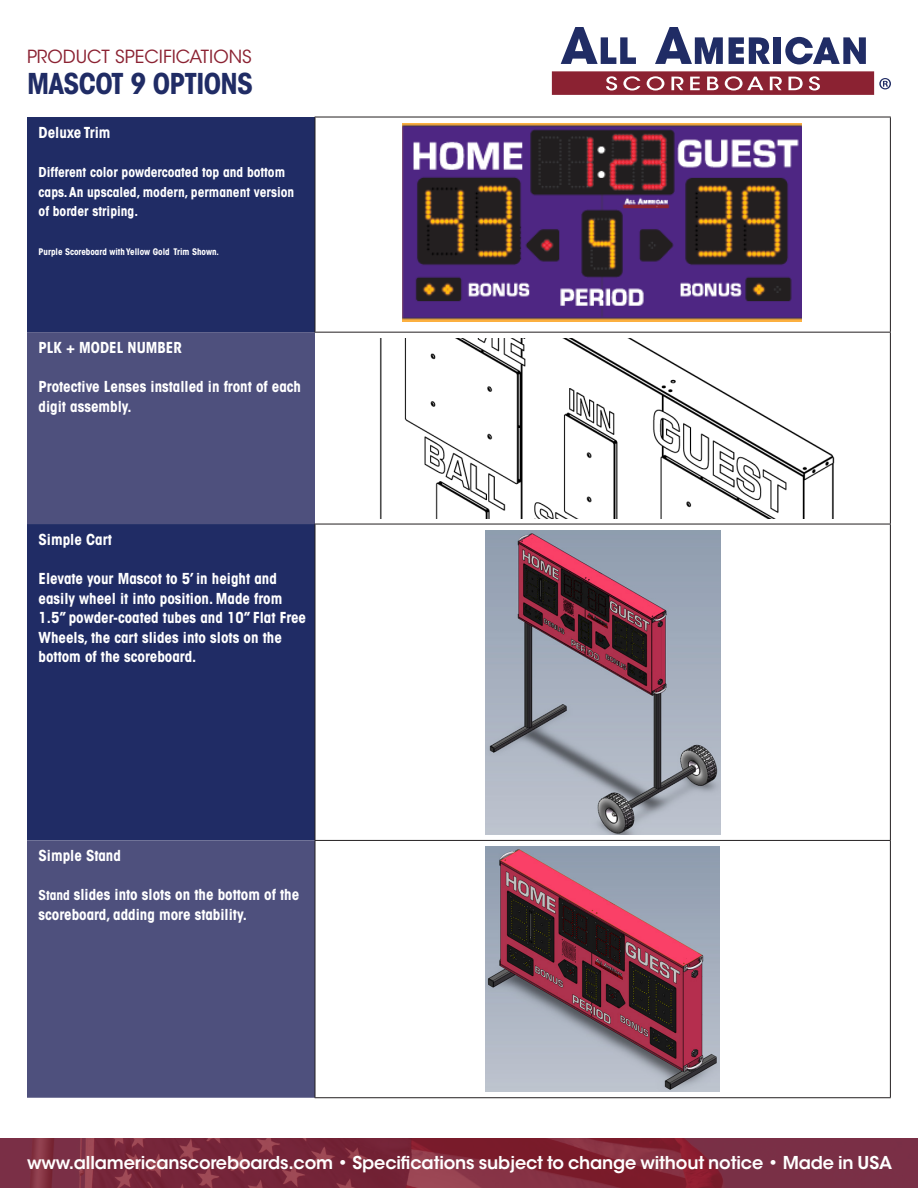
<style>
.page{position:relative;width:918px;height:1188px;background:#fff}
.page>*{position:absolute;margin:0;border:0;box-sizing:border-box;transform-origin:0 0}
.t1{font:700 condensed 28.5px "ITC Avant Garde Std";letter-spacing:-.025em;color:#202c65}
.t2{font:18px "ITC Avant Garde Std";color:#8b2232}
.t3{font:600 17.7px "ITC Avant Garde Std";letter-spacing:-.01em;color:#fff}
.t4{font:700 condensed 15px/19.5px "ITC Avant Garde Std";color:#fff}
.t5{font:700 condensed 13.5px/19.5px "ITC Avant Garde Std";color:#fff}
.t6{font:700 condensed 9px "ITC Avant Garde Std";color:#fff}
.s1{font-size:13.5px}
</style>
<div class="page">
<svg style="left:561px;top:27px;width:75px;height:37px"></svg>
<svg style="left:655px;top:27px;width:68px;height:37px"></svg>
<svg style="left:729px;top:37px;width:41px;height:27px"></svg>
<div style="left:773px;top:37px;width:8px;height:27px;background:#202c65"></div>
<svg style="left:785px;top:37px;width:81px;height:27px"></svg>
<svg style="left:552px;top:71px;width:339px;height:23px;background:#9e4956"></svg>
<img style="left:0;top:1138px;width:918px;height:50px">
<div style="left:27px;top:117px;width:288px;height:215px;background:#202c65"></div>
<svg style="left:27px;top:332px;width:288px;height:766px;background:#3b4173"></svg>
<hr style="left:315px;top:117px;width:576px;height:1px;background:#231f20">
<hr style="left:315px;top:117px;width:1px;height:215px;background:#231f20">
<hr style="left:890px;top:117px;width:1px;height:215px;background:#231f20">
<hr style="left:315px;top:332px;width:576px;height:1px;background:#231f20">
<hr style="left:890px;top:333px;width:1px;height:191px;background:#231f20">
<hr style="left:315px;top:524px;width:576px;height:1px;background:#231f20">
<hr style="left:890px;top:524px;width:1px;height:316px;background:#231f20">
<hr style="left:315px;top:840px;width:576px;height:1px;background:#231f20">
<hr style="left:890px;top:841px;width:1px;height:256px;background:#231f20">
<hr style="left:315px;top:1097px;width:576px;height:1px;background:#231f20">
<hr style="left:315px;top:524px;width:1px;height:316px;background:#231f20">
<hr style="left:315px;top:841px;width:1px;height:256px;background:#231f20">
<img style="left:402px;top:123px;width:400px;height:198px">
<img style="left:379px;top:338px;width:456px;height:180px">
<img style="left:485px;top:530px;width:235px;height:304px">
<img style="left:485px;top:846px;width:235px;height:246px">
<p class="t2" style="left:27px;top:45px;width:226px">PRODUCT SPECIFICATIONS</p>
<p class="t1" style="left:27px;top:65px;width:228px">MASCOT 9 OPTIONS</p>
<p class="t4" style="left:39px;top:123px;width:73px">Deluxe Trim</p>
<p class="t5" style="left:39px;top:162px;width:257px">Different color powdercoated top and bottom caps. An upscaled, modern, permanent version of border striping.</p>
<p class="t6" style="left:39px;top:246px;width:182px">Purple Scoreboard with Yellow Gold Trim Shown.</p>
<p class="t4" style="left:39px;top:338px;width:145px">PLK + MODEL NUMBER</p>
<p class="t4" style="left:39px;top:377px;width:264px">Protective Lenses installed in front of each digit assembly.</p>
<p class="t4" style="left:39px;top:530px;width:75px">Simple Cart</p>
<p class="t4" style="left:39px;top:569px;width:269px">Elevate your Mascot to 5’ in height and easily wheel it into position. Made from 1.5” powder-coated tubes and 10” Flat Free Wheels, the cart slides into slots on the bottom of the scoreboard.</p>
<p class="t4" style="left:39px;top:846px;width:84px">Simple Stand</p>
<p class="t4" style="left:39px;top:885px;width:262px"><span class="s1">Stand</span> slides into slots on the bottom of the scoreboard, adding more stability.</p>
<p class="t3" style="left:27px;top:1151px;width:867px">www.allamericanscoreboards.com • Specifications subject to change without notice • Made in USA</p>
</div>
